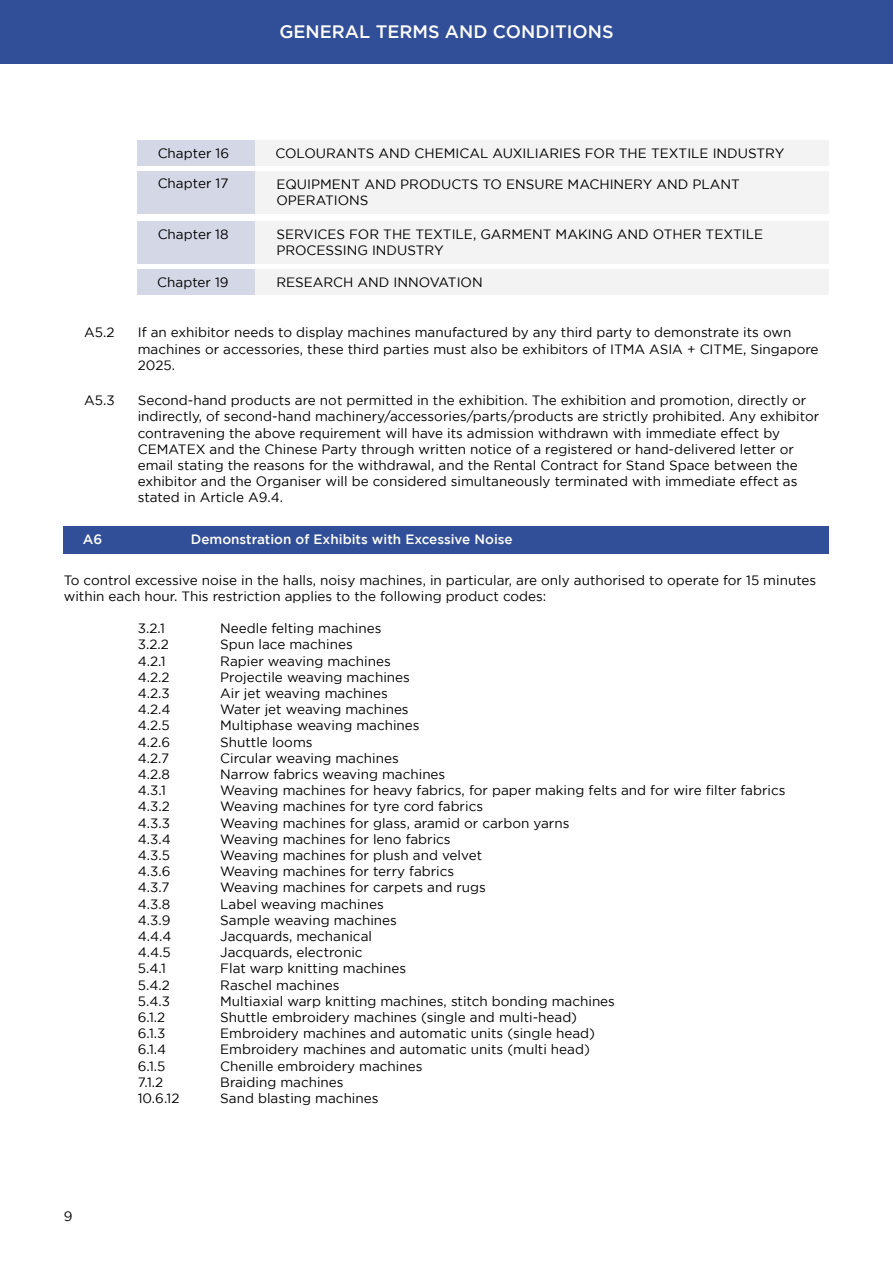
<style>
.page{position:relative;width:893px;height:1263px;background:#fff}
.page>*{position:absolute;margin:0;border:0;box-sizing:border-box;transform-origin:0 0}
.t1{font:500 18px "Gotham";color:#fffef9}
.t2{font:13.5px/16.2px "Gotham";color:#000}
.t3{font:500 13.5px "Gotham";color:#fffef9}
</style>
<div class="page">
<div style="left:138px;top:269px;width:117px;height:26px;background:#d4d8e6"></div>
<div style="left:138px;top:221px;width:117px;height:42px;background:#d4d8e6"></div>
<div style="left:138px;top:171px;width:117px;height:43px;background:#d4d8e6"></div>
<div style="left:138px;top:140px;width:117px;height:26px;background:#d4d8e6"></div>
<div style="left:0;top:0;width:893px;height:64px;background:#314f98"></div>
<div style="left:64px;top:527px;width:765px;height:27px;background:#314f98"></div>
<div style="left:255px;top:269px;width:574px;height:26px;background:#f3f3f3"></div>
<div style="left:255px;top:221px;width:574px;height:42px;background:#f3f3f3"></div>
<div style="left:255px;top:171px;width:574px;height:43px;background:#f3f3f3"></div>
<div style="left:255px;top:140px;width:574px;height:26px;background:#f3f3f3"></div>
<h1 class="t1" style="left:279px;top:21px;width:336px">GENERAL TERMS AND CONDITIONS</h1>
<p class="t2" style="left:84px;top:324px;width:32px">A5.2</p>
<p class="t2" style="left:84px;top:392px;width:32px">A5.3</p>
<p class="t2" style="left:158px;top:145px;width:73px">Chapter 16</p>
<p class="t2" style="left:275px;top:145px;width:510px">COLOURANTS AND CHEMICAL AUXILIARIES FOR THE TEXTILE INDUSTRY</p>
<p class="t2" style="left:276px;top:175px;width:465px">EQUIPMENT AND PRODUCTS TO ENSURE MACHINERY AND PLANT<br>OPERATIONS</p>
<p class="t2" style="left:158px;top:175px;width:72px">Chapter 17</p>
<p class="t2" style="left:158px;top:226px;width:72px">Chapter 18</p>
<p class="t2" style="left:157px;top:274px;width:73px">Chapter 19</p>
<p class="t2" style="left:276px;top:274px;width:208px">RESEARCH AND INNOVATION</p>
<p class="t2" style="left:138px;top:324px;width:682px">If an exhibitor needs to display machines manufactured by any third party to demonstrate its own machines or accessories, these third parties must also be exhibitors of ITMA ASIA + CITME, Singapore<br>2025.</p>
<p class="t2" style="left:276px;top:226px;width:488px">SERVICES FOR THE TEXTILE, GARMENT MAKING AND OTHER TEXTILE<br>PROCESSING INDUSTRY</p>
<p class="t2" style="left:138px;top:392px;width:683px">Second-hand products are not permitted in the exhibition. The exhibition and promotion, directly or indirectly, of second-hand machinery/accessories/parts/products are strictly prohibited. Any exhibitor contravening the above requirement will have its admission withdrawn with immediate effect by CEMATEX and the Chinese Party through written notice of a registered or hand-delivered letter or email stating the reasons for the withdrawal, and the Rental Contract for Stand Space between the exhibitor and the Organiser will be considered simultaneously terminated with immediate effect as stated in Article A9.4.</p>
<p class="t3" style="left:83px;top:532px;width:21px">A6</p>
<p class="t3" style="left:191px;top:532px;width:323px">Demonstration of Exhibits with Excessive Noise</p>
<p class="t2" style="left:64px;top:572px;width:754px">To control excessive noise in the halls, noisy machines, in particular, are only authorised to operate for 15 minutes within each hour. This restriction applies to the following product codes:</p>
<p class="t2" style="left:138px;top:620px;width:43px">3.2.1<br>3.2.2<br>4.2.1<br>4.2.2<br>4.2.3<br>4.2.4<br>4.2.5<br>4.2.6<br>4.2.7<br>4.2.8<br>4.3.1<br>4.3.2<br>4.3.3<br>4.3.4<br>4.3.5<br>4.3.6<br>4.3.7<br>4.3.8<br>4.3.9<br>4.4.4<br>4.4.5<br>5.4.1<br>5.4.2<br>5.4.3<br>6.1.2<br>6.1.3<br>6.1.4<br>6.1.5<br>7.1.2<br>10.6.12</p>
<p class="t2" style="left:220px;top:620px;width:567px">Needle felting machines<br>Spun lace machines<br>Rapier weaving machines<br>Projectile weaving machines<br>Air jet weaving machines<br>Water jet weaving machines<br>Multiphase weaving machines<br>Shuttle looms<br>Circular weaving machines<br>Narrow fabrics weaving machines<br>Weaving machines for heavy fabrics, for paper making felts and for wire filter fabrics Weaving machines for tyre cord fabrics<br>Weaving machines for glass, aramid or carbon yarns<br>Weaving machines for leno fabrics<br>Weaving machines for plush and velvet<br>Weaving machines for terry fabrics<br>Weaving machines for carpets and rugs<br>Label weaving machines<br>Sample weaving machines<br>Jacquards, mechanical<br>Jacquards, electronic<br>Flat warp knitting machines<br>Raschel machines<br>Multiaxial warp knitting machines, stitch bonding machines<br>Shuttle embroidery machines (single and multi-head)<br>Embroidery machines and automatic units (single head)<br>Embroidery machines and automatic units (multi head)<br>Chenille embroidery machines<br>Braiding machines<br>Sand blasting machines</p>
<p class="t2" style="left:64px;top:1208px;width:10px">9</p>
</div>
